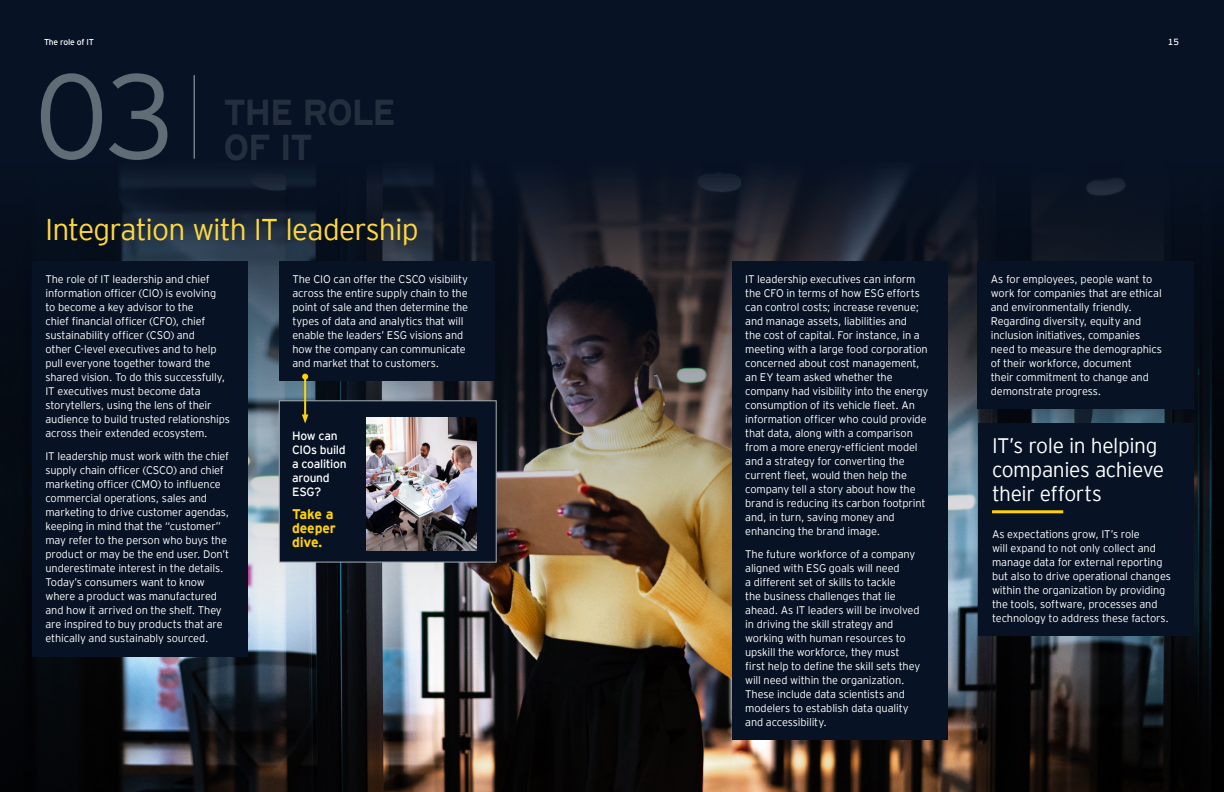
<style>
.page{position:relative;width:1224px;height:792px;background:#071224}
.page>*{position:absolute;margin:0;border:0;box-sizing:border-box;transform-origin:0 0}
.TOC_Numbers{font:300 120px "EY Interstate";color:#606c76}
.Chapter_Title{font:700 36px/35px "EY Interstate";letter-spacing:-.035em;color:#252e3d}
.Chapter_Subhead{font:300 30px "EY Interstate";letter-spacing:-.03em;color:#ffd83e}
.Subheads{font:300 21px/24px "EY Interstate";letter-spacing:-.02em;color:#fff}
.CTA_Thumb_Subhead{font:700 14px/14px "EY Interstate";letter-spacing:-.01em;color:#fed304}
.CTA_Thumb_Body_Copy{font:12px/14px "EY Interstate";letter-spacing:-.025em;color:#fff}
.Body_Copy_White_11_1{font:300 11px/14px "EY Interstate";letter-spacing:-.015em;color:#fff}
.t1{font:9px "EY Interstate";color:#fff}
.Document_title_Addit{font:8.5px "EY Interstate";letter-spacing:-.02em;color:#fff}
</style>
<div class="page">
<img style="left:0;top:173px;width:1224px;height:619px">
<div style="left:732px;top:261px;width:216px;height:479px;background:#071224"></div>
<div style="left:977px;top:261px;width:216px;height:148px;background:#071224"></div>
<div style="left:32px;top:261px;width:216px;height:396px;background:#071224"></div>
<hr style="left:194px;top:75px;width:1px;height:84px;background:#a8b0b6">
<div style="left:279px;top:401px;width:218px;height:161px;background:#071224;border:1px solid #a8b0b6"></div>
<img style="left:367px;top:417px;width:109px;height:134px">
<div style="left:279px;top:261px;width:216px;height:120px;background:#071224"></div>
<hr style="left:304px;top:377px;width:2px;height:40px;background:#fed304">
<svg style="left:302px;top:415px;width:6px;height:8px"></svg>
<svg style="left:302px;top:374px;width:6px;height:6px"></svg>
<div style="left:979px;top:423px;width:215px;height:212px;background:#071224"></div>
<hr style="left:992px;top:510px;width:71px;height:3px;background:#fed304">
<p class="Document_title_Addit" style="left:44px;top:36px;width:51px">The role of IT</p>
<p class="t1" style="left:1168px;top:35px;width:13px">15</p>
<p class="TOC_Numbers" style="left:34px;top:31px;width:145px">03</p>
<p class="Chapter_Title" style="left:224px;top:92px;width:174px">THE ROLE<br>OF IT</p>
<p class="Chapter_Subhead" style="left:45px;top:208px;width:375px">Integration with IT leadership</p>
<p class="Body_Copy_White_11_1" style="left:46px;top:272px;width:186px">The role of IT leadership and chief information officer (CIO) is evolving<br>to become a key advisor to the<br>chief financial officer (CFO), chief sustainability officer (CSO) and<br>other C-level executives and to help pull everyone together toward the shared vision. To do this successfully, IT executives must become data storytellers, using the lens of their audience to build trusted relationships across their extended ecosystem.</p>
<p class="Body_Copy_White_11_1" style="left:46px;top:449px;width:185px">IT leadership must work with the chief supply chain officer (CSCO) and chief marketing officer (CMO) to influence commercial operations, sales and marketing to drive customer agendas, keeping in mind that the “customer” may refer to the person who buys the product or may be the end user. Don’t underestimate interest in the details.<br>Today’s consumers want to know where a product was manufactured and how it arrived on the shelf. They are inspired to buy products that are ethically and sustainably sourced.</p>
<p class="Body_Copy_White_11_1" style="left:292px;top:272px;width:177px">The CIO can offer the CSCO visibility across the entire supply chain to the point of sale and then determine the types of data and analytics that will enable the leaders’ ESG visions and how the company can communicate and market that to customers.</p>
<p class="CTA_Thumb_Body_Copy" style="left:292px;top:428px;width:56px">How can<br>CIOs build a coalition around<br>ESG?</p>
<p class="CTA_Thumb_Subhead" style="left:292px;top:507px;width:45px">Take a deeper dive.</p>
<p class="Body_Copy_White_11_1" style="left:745px;top:272px;width:185px">IT leadership executives can inform the CFO in terms of how ESG efforts can control costs; increase revenue; and manage assets, liabilities and<br>the cost of capital. For instance, in a meeting with a large food corporation concerned about cost management, an EY team asked whether the company had visibility into the energy consumption of its vehicle fleet. An information officer who could provide that data, along with a comparison from a more energy-efficient model and a strategy for converting the current fleet, would then help the company tell a story about how the brand is reducing its carbon footprint and, in turn, saving money and enhancing the brand image.</p>
<p class="Body_Copy_White_11_1" style="left:745px;top:547px;width:176px">The future workforce of a company aligned with ESG goals will need<br>a different set of skills to tackle<br>the business challenges that lie ahead. As IT leaders will be involved in driving the skill strategy and working with human resources to upskill the workforce, they must first help to define the skill sets they will need within the organization.<br>These include data scientists and modelers to establish data quality and accessibility.</p>
<p class="Body_Copy_White_11_1" style="left:991px;top:272px;width:173px">As for employees, people want to work for companies that are ethical and environmentally friendly.<br>Regarding diversity, equity and inclusion initiatives, companies need to measure the demographics of their workforce, document<br>their commitment to change and demonstrate progress.</p>
<p class="Subheads" style="left:992px;top:433px;width:174px">IT’s role in helping companies achieve their efforts</p>
<p class="Body_Copy_White_11_1" style="left:992px;top:526px;width:180px">As expectations grow, IT’s role<br>will expand to not only collect and manage data for external reporting but also to drive operational changes within the organization by providing the tools, software, processes and technology to address these factors.</p>
</div>
